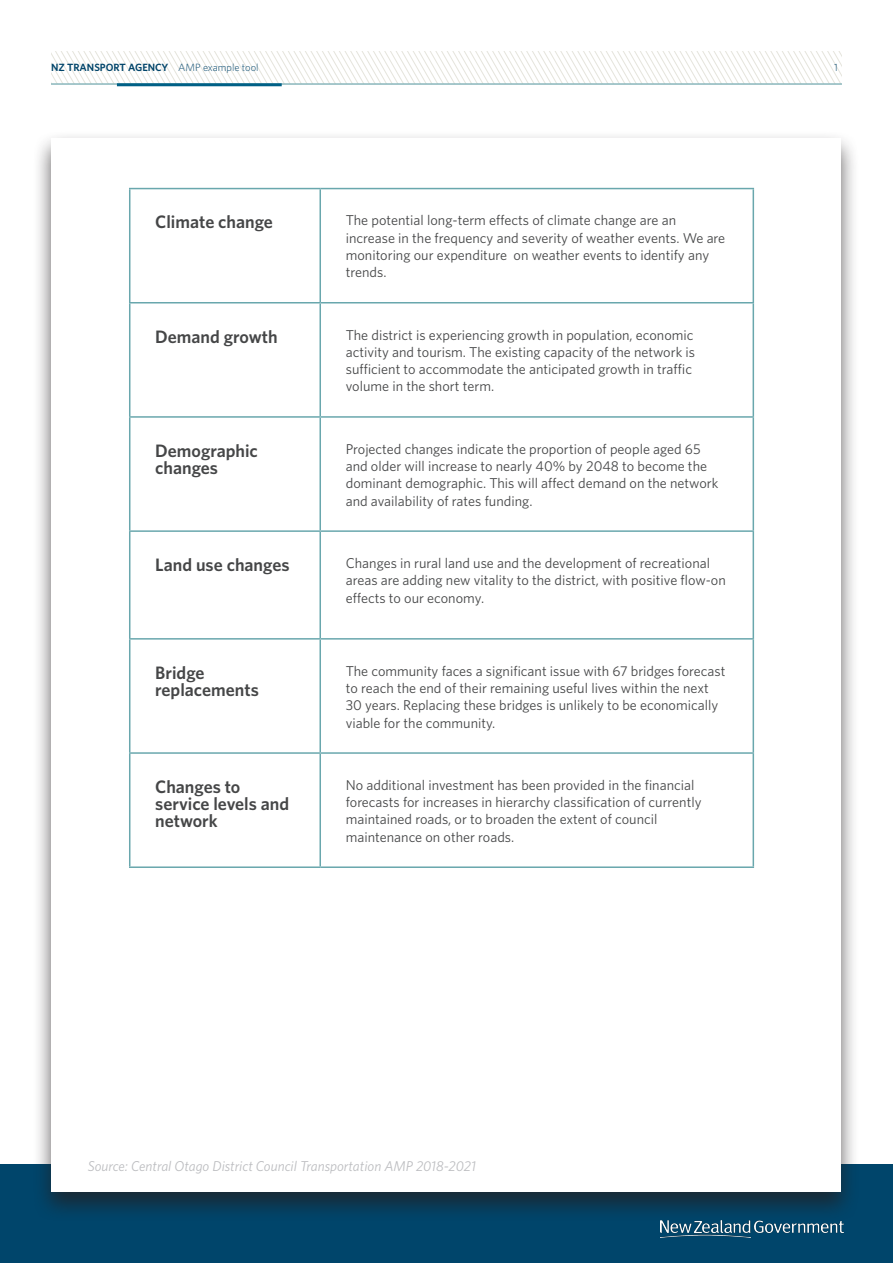
<style>
.page{position:relative;width:893px;height:1263px;background:#fff}
.page>*{position:absolute;margin:0;border:0;box-sizing:border-box;transform-origin:0 0}
.Text{font:600 18px/17.2px "Whitney";color:#454647}
.Text-2{font:14.25px/17.2px "Whitney";color:#454647}
.Text-3{font:italic 14.25px "Whitney";color:#bcbdc0}
.t1{font:600 10.5px "Whitney";color:#00446a}
.t2{font:300 10.5px "Whitney";color:#00446a}
.s1{font-weight:300}
</style>
<div class="page">
<svg style="left:51px;top:51px;width:791px;height:32px"></svg>
<hr style="left:51px;top:83px;width:791px;height:2px;background:#8ab7bc">
<hr style="left:117px;top:83px;width:165px;height:3px;background:#006086">
<div style="left:0;top:1164px;width:893px;height:99px;background:#00456b"></div>
<img style="left:660px;top:1222px;width:183px;height:16px">
<div style="left:32px;top:131px;width:827px;height:1091px;background:#231f20;opacity:.73"></div>
<div style="left:51px;top:138px;width:789px;height:1054px;background:#fff"></div>
<hr style="left:129px;top:188px;width:191px;height:1px;background:#69a7ad">
<hr style="left:129px;top:189px;width:1px;height:113px;background:#69a7ad">
<hr style="left:320px;top:188px;width:434px;height:1px;background:#69a7ad">
<hr style="left:319px;top:189px;width:2px;height:113px;background:#69a7ad">
<hr style="left:753px;top:189px;width:1px;height:113px;background:#69a7ad">
<hr style="left:129px;top:302px;width:191px;height:1px;background:#69a7ad">
<hr style="left:129px;top:303px;width:1px;height:113px;background:#69a7ad">
<hr style="left:320px;top:302px;width:434px;height:1px;background:#69a7ad">
<hr style="left:319px;top:303px;width:2px;height:113px;background:#69a7ad">
<hr style="left:753px;top:303px;width:1px;height:113px;background:#69a7ad">
<hr style="left:129px;top:416px;width:191px;height:2px;background:#69a7ad">
<hr style="left:129px;top:418px;width:1px;height:112px;background:#69a7ad">
<hr style="left:320px;top:416px;width:434px;height:2px;background:#69a7ad">
<hr style="left:319px;top:418px;width:2px;height:112px;background:#69a7ad">
<hr style="left:753px;top:418px;width:1px;height:112px;background:#69a7ad">
<hr style="left:129px;top:530px;width:191px;height:2px;background:#69a7ad">
<hr style="left:129px;top:532px;width:1px;height:106px;background:#69a7ad">
<hr style="left:320px;top:530px;width:434px;height:2px;background:#69a7ad">
<hr style="left:319px;top:532px;width:2px;height:106px;background:#69a7ad">
<hr style="left:753px;top:532px;width:1px;height:106px;background:#69a7ad">
<hr style="left:129px;top:638px;width:191px;height:2px;background:#69a7ad">
<hr style="left:129px;top:640px;width:1px;height:112px;background:#69a7ad">
<hr style="left:320px;top:638px;width:434px;height:2px;background:#69a7ad">
<hr style="left:319px;top:640px;width:2px;height:112px;background:#69a7ad">
<hr style="left:753px;top:640px;width:1px;height:112px;background:#69a7ad">
<hr style="left:129px;top:752px;width:191px;height:2px;background:#69a7ad">
<hr style="left:129px;top:754px;width:1px;height:112px;background:#69a7ad">
<hr style="left:320px;top:752px;width:434px;height:2px;background:#69a7ad">
<hr style="left:319px;top:754px;width:2px;height:112px;background:#69a7ad">
<hr style="left:753px;top:754px;width:1px;height:112px;background:#69a7ad">
<hr style="left:129px;top:866px;width:191px;height:2px;background:#69a7ad">
<hr style="left:320px;top:866px;width:434px;height:2px;background:#69a7ad">
<p class="t1" style="left:51px;top:61px;width:209px">NZ TRANSPORT AGENCY <span class="s1">AMP example tool</span></p>
<p class="t2" style="left:834px;top:61px;width:5px">1</p>
<p class="Text" style="left:155px;top:213px;width:119px">Climate change</p>
<p class="Text-2" style="left:346px;top:212px;width:381px">The potential long-term effects of climate change are an increase in the frequency and severity of weather events. We are monitoring our expenditure on weather events to identify any trends.</p>
<p class="Text" style="left:155px;top:327px;width:124px">Demand growth</p>
<p class="Text-2" style="left:346px;top:326px;width:351px">The district is experiencing growth in population, economic activity and tourism. The existing capacity of the network is sufficient to accommodate the anticipated growth in traffic volume in the short term.</p>
<p class="Text" style="left:155px;top:442px;width:104px">Demographic changes</p>
<p class="Text-2" style="left:346px;top:440px;width:374px">Projected changes indicate the proportion of people aged 65 and older will increase to nearly 40% by 2048 to become the dominant demographic. This will affect demand on the network and availability of rates funding.</p>
<p class="Text" style="left:155px;top:556px;width:136px">Land use changes</p>
<p class="Text-2" style="left:346px;top:554px;width:382px">Changes in rural land use and the development of recreational areas are adding new vitality to the district, with positive flow-on effects to our economy.</p>
<p class="Text" style="left:155px;top:663px;width:105px">Bridge replacements</p>
<p class="Text-2" style="left:346px;top:662px;width:381px">The community faces a significant issue with 67 bridges forecast to reach the end of their remaining useful lives within the next 30 years. Replacing these bridges is unlikely to be economically viable for the community.</p>
<p class="Text" style="left:155px;top:778px;width:135px">Changes to service levels and network</p>
<p class="Text-2" style="left:346px;top:776px;width:357px">No additional investment has been provided in the financial forecasts for increases in hierarchy classification of currently maintained roads, or to broaden the extent of council maintenance on other roads.</p>
<p class="Text-3" style="left:88px;top:1157px;width:390px">Source: Central Otago District Council Transportation AMP 2018-2021</p>
</div>
